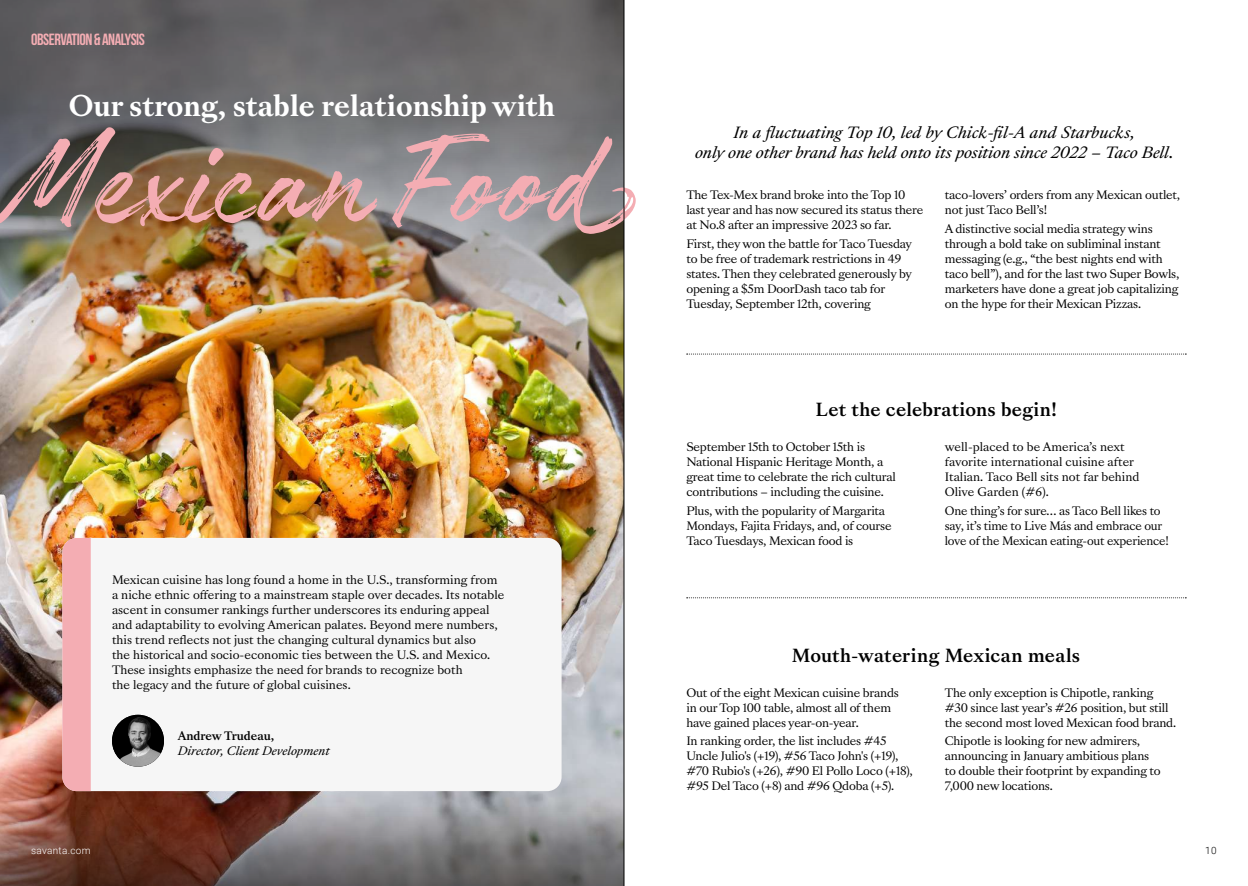
<style>
.page{position:relative;width:1248px;height:886px;background:#fff}
.page>*{position:absolute;margin:0;border:0;box-sizing:border-box;transform-origin:0 0}
.t1{font:145.5px "Authenia";color:#f4adb3}
.t2{font:700 27.5px "Sang Bleu Versailles";color:#fff}
.t3{font:500 17.5px "Sang Bleu Versailles";letter-spacing:.015em;color:#000}
.t4{font:16.25px "Bebas Neue";letter-spacing:-.03em;color:#f4adb3}
.t5{font:italic 15px/20px "Sang Bleu Versailles";letter-spacing:-.005em;color:#000;text-align:center}
.t6{font:11.25px/15px "Sang Bleu Versailles";letter-spacing:-.02em;color:#000}
.t7{font:11.25px/15px "Sang Bleu Versailles";color:#000}
.t8{font:italic 11.25px "Sang Bleu Versailles";color:#000}
.t9{font:500 11.25px "Sang Bleu Versailles";color:#000}
.t10{font:300 10px "Roboto";letter-spacing:.03em;color:#fff}
.t11{font:300 10px "Roboto";color:#000}
</style>
<div class="page">
<img style="left:0;top:0;width:623px;height:799px">
<svg style="left:0;top:799px;width:623px;height:87px;background:#77625d"></svg>
<svg style="left:686px;top:354px;width:500px;height:1px"></svg>
<svg style="left:686px;top:597px;width:500px;height:1px"></svg>
<div style="left:62px;top:538px;width:499px;height:253px;background:#f6f6f6;border-radius:14px"></div>
<img style="left:112px;top:715px;width:52px;height:52px;border-radius:26px">
<svg style="left:62px;top:538px;width:29px;height:253px;background:#f2adb2"></svg>
<hr style="left:623px;top:0;width:1px;height:886px;background:#000">
<h3 class="t4" style="left:31px;top:30px;width:115px">OBSERVATION &amp; ANALYSIS</h3>
<h2 class="t2" style="left:69px;top:86px;width:488px">Our strong, stable relationship with</h2>
<h1 class="t1" style="left:0;top:106px;width:590px">MexicanFood</h1>
<p class="t7" style="left:112px;top:572px;width:394px">Mexican cuisine has long found a home in the U.S., transforming from a niche ethnic offering to a mainstream staple over decades. Its notable ascent in consumer rankings further underscores its enduring appeal and adaptability to evolving American palates. Beyond mere numbers, this trend reflects not just the changing cultural dynamics but also<br>the historical and socio-economic ties between the U.S. and Mexico.<br>These insights emphasize the need for brands to recognize both<br>the legacy and the future of global cuisines.</p>
<p class="t9" style="left:178px;top:728px;width:98px">Andrew Trudeau,</p>
<p class="t8" style="left:178px;top:743px;width:153px">Director, Client Development</p>
<h3 class="t5" style="left:695px;top:123px;width:480px">In a fluctuating Top 10, led by Chick-fil-A and Starbucks,<br>only one other brand has held onto its position since 2022 – Taco Bell.</h3>
<p class="t6" style="left:686px;top:188px;width:238px">The Tex-Mex brand broke into the Top 10 last year and has now secured its status there at No.8 after an impressive 2023 so far.</p>
<p class="t6" style="left:686px;top:236px;width:227px">First, they won the battle for Taco Tuesday to be free of trademark restrictions in 49 states. Then they celebrated generously by opening a $5m DoorDash taco tab for Tuesday, September 12th, covering</p>
<p class="t6" style="left:944px;top:188px;width:237px">taco-lovers’ orders from any Mexican outlet, not just Taco Bell’s!</p>
<p class="t6" style="left:944px;top:221px;width:236px">A distinctive social media strategy wins through a bold take on subliminal instant messaging (e.g., “the best nights end with taco bell”), and for the last two Super Bowls, marketers have done a great job capitalizing on the hype for their Mexican Pizzas.</p>
<h3 class="t3" style="left:815px;top:397px;width:243px">Let the celebrations begin!</h3>
<p class="t6" style="left:686px;top:440px;width:211px">September 15th to October 15th is National Hispanic Heritage Month, a great time to celebrate the rich cultural contributions – including the cuisine.</p>
<p class="t6" style="left:686px;top:503px;width:207px">Plus, with the popularity of Margarita<br>Mondays, Fajita Fridays, and, of course<br>Taco Tuesdays, Mexican food is</p>
<p class="t7" style="left:944px;top:440px;width:196px">well-placed to be America’s next favorite international cuisine after<br>Italian. Taco Bell sits not far behind<br>Olive Garden (#6).</p>
<p class="t6" style="left:944px;top:503px;width:225px">One thing’s for sure… as Taco Bell likes to say, it’s time to Live Más and embrace our love of the Mexican eating-out experience!</p>
<h3 class="t3" style="left:791px;top:643px;width:290px">Mouth-watering Mexican meals</h3>
<p class="t6" style="left:686px;top:685px;width:214px">Out of the eight Mexican cuisine brands in our Top 100 table, almost all of them have gained places year-on-year.</p>
<p class="t6" style="left:686px;top:734px;width:228px">In ranking order, the list includes #45<br>Uncle Julio's (+19), #56 Taco John's (+19), #70 Rubio's (+26), #90 El Pollo Loco (+18), #95 Del Taco (+8) and #96 Qdoba (+5).</p>
<p class="t6" style="left:944px;top:685px;width:233px">The only exception is Chipotle, ranking #30 since last year’s #26 position, but still the second most loved Mexican food brand.</p>
<p class="t6" style="left:944px;top:734px;width:217px">Chipotle is looking for new admirers, announcing in January ambitious plans to double their footprint by expanding to 7,000 new locations.</p>
<p class="t10" style="left:31px;top:844px;width:61px">savanta.com</p>
<p class="t11" style="left:1204px;top:844px;width:13px">10</p>
</div>
